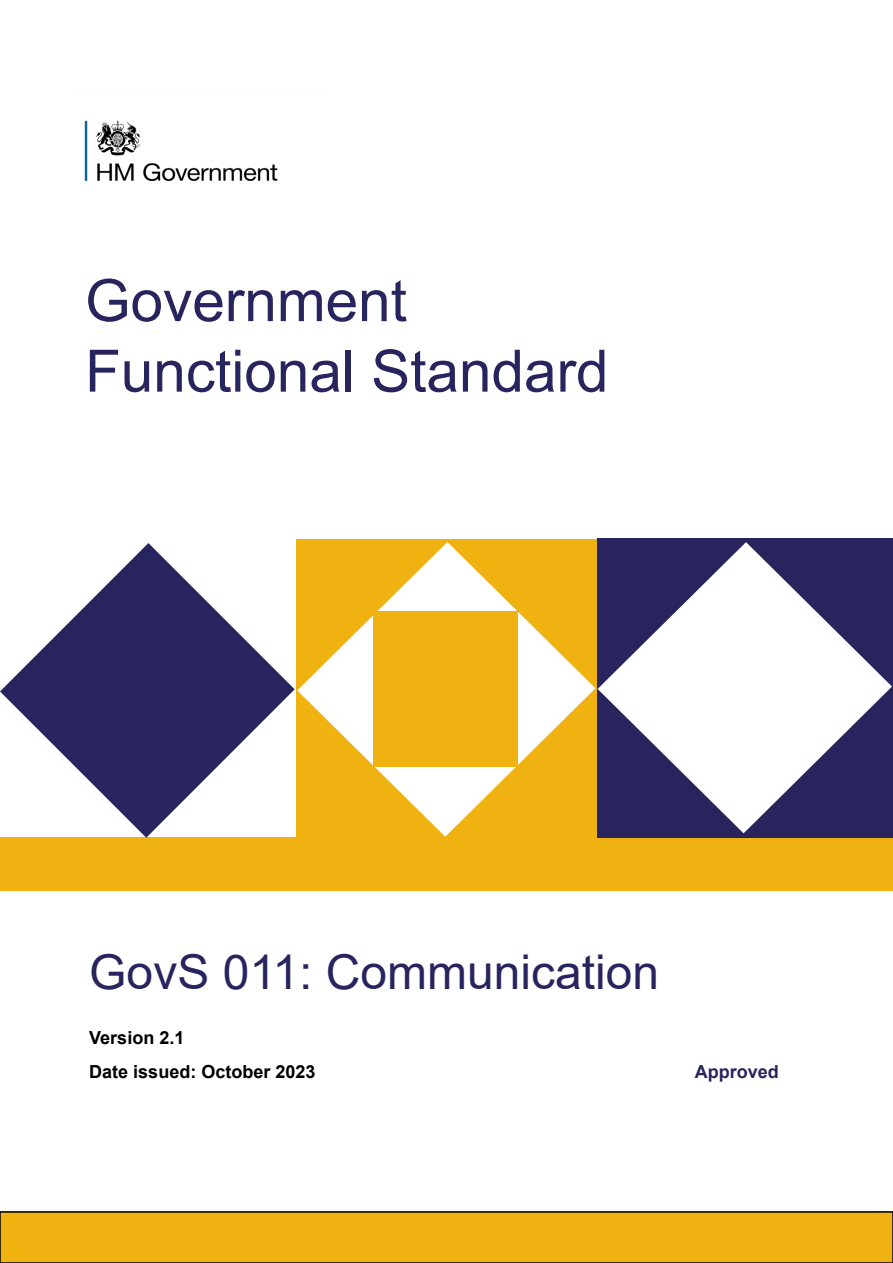
<style>
.page{position:relative;width:893px;height:1263px;background:#fff}
.page>*{position:absolute;margin:0;border:0;box-sizing:border-box;transform-origin:0 0}
.t1{font:58.5px/70.5px "Arial";color:#27245e}
.t2{font:48px "Arial";color:#27245e}
.t3{font:700 18px/33.8px "Arial";color:#000}
.t4{font:700 18px "Arial";color:#27245e}
</style>
<div class="page">
<div style="left:0;top:1212px;width:893px;height:51px;background:#efb211"></div>
<div style="left:0;top:1211px;width:893px;height:52px;border:2px solid #000"></div>
<img style="left:84px;top:120px;width:194px;height:62px">
<div style="left:0;top:838px;width:893px;height:53px;background:#efb211"></div>
<svg style="left:0;top:543px;width:295px;height:295px"></svg>
<div style="left:596px;top:538px;width:297px;height:300px;background:#27245e"></div>
<svg style="left:598px;top:542px;width:294px;height:291px"></svg>
<div style="left:296px;top:539px;width:300px;height:300px;background:#efb211"></div>
<svg style="left:297px;top:542px;width:298px;height:295px"></svg>
<div style="left:373px;top:612px;width:145px;height:155px;background:#efb211"></div>
<h1 class="t1" style="left:85px;top:265px;width:525px">Government<br>Functional Standard</h1>
<h2 class="t2" style="left:89px;top:939px;width:571px">GovS 011: Communication</h2>
<p class="t3" style="left:89px;top:1021px;width:228px">Version 2.1<br>Date issued: October 2023</p>
<p class="t4" style="left:695px;top:1058px;width:86px">Approved</p>
</div>
